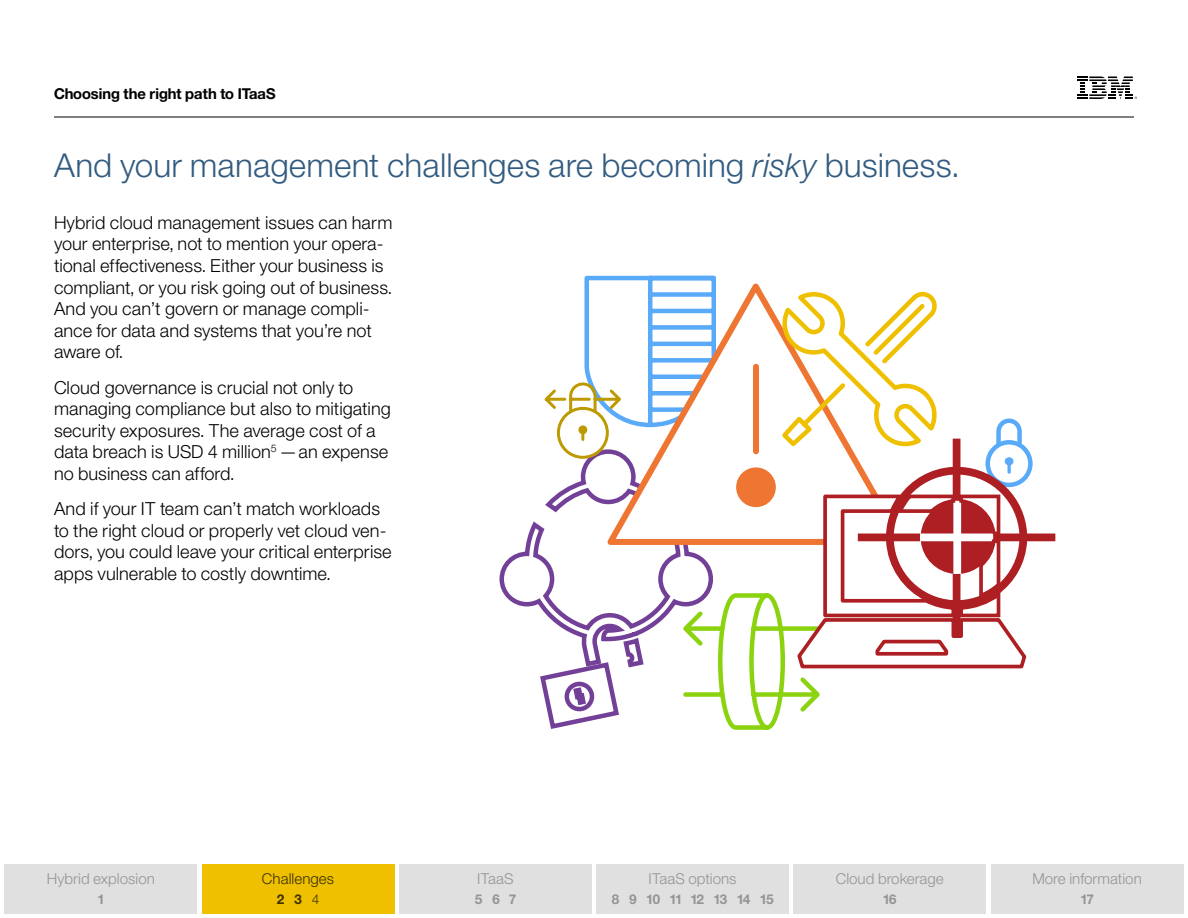
<style>
.page{position:relative;width:1188px;height:918px;background:#fff}
.page>*{position:absolute;margin:0;border:0;box-sizing:border-box;transform-origin:0 0}
.Header_1{font:33px "Helv Neue Lightfor IBM";color:#315b80}
.t1{font:18px/21.6px "Helv Neue Lightfor IBM";color:#000}
.t2{font:15px "Helv Neue Lightfor IBM";color:#949494}
.t3{font:15px "Helv Neue Boldfor IBM";color:#000}
.t4{font:15px "Helv Neue Lightfor IBM";color:#3b3100}
.t5{font:13.5px "Helv Neue Boldfor IBM";color:#949494}
.t6{font:13.5px "Helv Neue Boldfor IBM";color:#3b3100}
.s1{font-family:"Helv Neue Light Italicfor IBM"}
.s2{font-family:"Helv Neue Lightfor IBM"}
</style>
<div class="page">
<svg style="left:1077px;top:76px;width:60px;height:23px"></svg>
<hr style="left:54px;top:117px;width:1080px;height:1px;background:#000">
<svg style="left:499px;top:275px;width:556px;height:455px"></svg>
<div style="left:202px;top:864px;width:192px;height:50px;background:#efc000"></div>
<div style="left:4px;top:864px;width:193px;height:50px;background:#e0e0e0"></div>
<div style="left:399px;top:864px;width:193px;height:50px;background:#e0e0e0"></div>
<div style="left:596px;top:864px;width:193px;height:50px;background:#e0e0e0"></div>
<div style="left:794px;top:864px;width:192px;height:50px;background:#e0e0e0"></div>
<div style="left:991px;top:864px;width:193px;height:50px;background:#e0e0e0"></div>
<p class="t3" style="left:54px;top:84px;width:223px">Choosing the right path to ITaaS</p>
<p class="Header_1" style="left:54px;top:145px;width:906px">And your management challenges are becoming <span class="s1">risky</span> business.</p>
<p class="t1" style="left:54px;top:211px;width:340px">Hybrid cloud management issues can harm your enterprise, not to mention your opera&shy;tional effectiveness. Either your business is compliant, or you risk going out of business.<br>And you can’t govern or manage compli&shy;ance for data and systems that you’re not aware of.</p>
<p class="t1" style="left:54px;top:376px;width:338px">Cloud governance is crucial not only to managing compliance but also to mitigating security exposures. The average cost of a data breach is USD 4 million<sup>5</sup> —an expense no business can afford.</p>
<p class="t1" style="left:54px;top:497px;width:339px">And if your IT team can’t match workloads to the right cloud or properly vet cloud ven&shy;dors, you could leave your critical enterprise apps vulnerable to costly downtime.</p>
<p class="t2" style="left:47px;top:869px;width:110px">Hybrid explosion</p>
<p class="t5" style="left:98px;top:891px;width:7px">1</p>
<p class="t4" style="left:262px;top:869px;width:74px">Challenges</p>
<p class="t6" style="left:277px;top:891px;width:44px">2 3 <span class="s2">4</span></p>
<p class="t2" style="left:477px;top:869px;width:38px">ITaaS</p>
<p class="t5" style="left:475px;top:891px;width:43px">5 6 7</p>
<p class="t2" style="left:649px;top:869px;width:90px">ITaaS options</p>
<p class="t5" style="left:611px;top:891px;width:164px">8 9 10 11 12 13 14 15</p>
<p class="t2" style="left:836px;top:869px;width:110px">Cloud brokerage</p>
<p class="t5" style="left:883px;top:891px;width:15px">16</p>
<p class="t2" style="left:1032px;top:869px;width:111px">More information</p>
<p class="t5" style="left:1081px;top:891px;width:14px">17</p>
</div>
